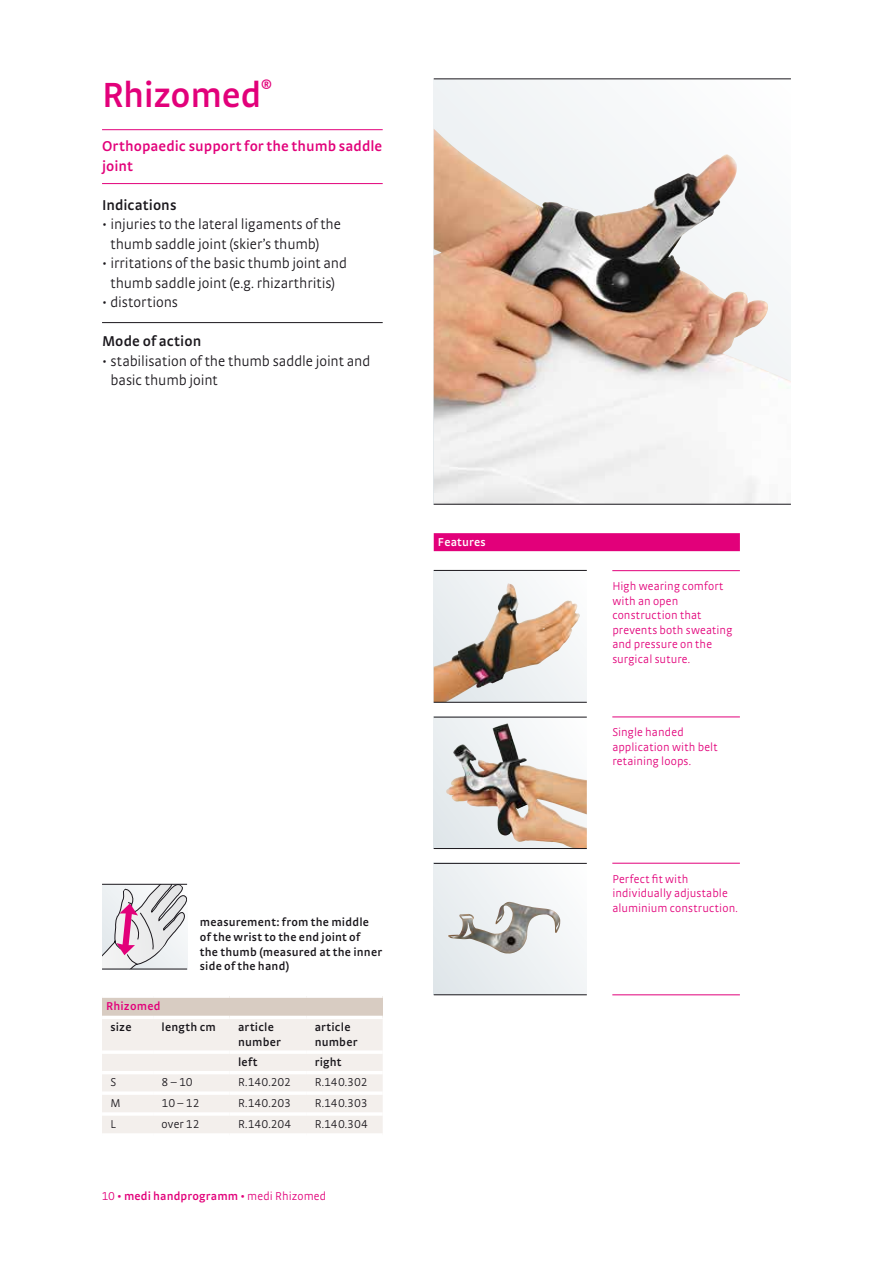
<style>
.page{position:relative;width:893px;height:1263px;background:#fff}
.page>*{position:absolute;margin:0;border:0;box-sizing:border-box;transform-origin:0 0}
.t1{font:600 36.75px "medi Strada Pro";letter-spacing:-.015em;color:#e2007a}
.t2{font:300 15px/19.5px "medi Strada Pro";letter-spacing:-.005em;color:#1a171c}
.t3{font:600 15px/19.5px "medi Strada Pro";letter-spacing:.005em;color:#e2007a}
.t4{font:600 15px "medi Strada Pro";letter-spacing:.005em;color:#1a171c}
.t5{font:300 12px/14.7px "medi Strada Pro";letter-spacing:.01em;color:#e2007a}
.t6{font:600 12px/14.7px "medi Strada Pro";letter-spacing:.015em;color:#1a171c}
.t7{font:300 12px "medi Strada Pro";letter-spacing:-.015em;color:#1a171c}
.t8{font:600 12px "medi Strada Pro";letter-spacing:.01em;color:#e2007a}
.t9{font:600 12px "medi Strada Pro";letter-spacing:.01em;color:#fff}
.s1{font-weight:300}
</style>
<div class="page">
<hr style="left:102px;top:129px;width:281px;height:1px;background:#e2007a">
<hr style="left:102px;top:183px;width:281px;height:1px;background:#e2007a">
<hr style="left:102px;top:322px;width:281px;height:1px;background:#1a171c">
<div style="left:434px;top:79px;width:357px;height:425px;background:#f5f7f9"></div>
<img style="left:434px;top:154px;width:357px;height:350px">
<hr style="left:434px;top:79px;width:357px;height:1px;background:#1a171c">
<hr style="left:434px;top:504px;width:357px;height:1px;background:#1a171c">
<hr style="left:612px;top:570px;width:128px;height:1px;background:#e2007a">
<hr style="left:612px;top:717px;width:128px;height:1px;background:#e2007a">
<hr style="left:612px;top:863px;width:128px;height:1px;background:#e2007a">
<hr style="left:612px;top:994px;width:128px;height:1px;background:#e2007a">
<svg style="left:434px;top:571px;width:153px;height:131px"></svg>
<img style="left:500px;top:583px;width:8px;height:19px">
<img style="left:434px;top:718px;width:153px;height:130px">
<img style="left:493px;top:723px;width:14px;height:36px">
<div style="left:434px;top:863px;width:153px;height:132px;background:linear-gradient(to right,#e4eaed,#f8f9fa)"></div>
<img style="left:448px;top:902px;width:112px;height:52px">
<div style="left:434px;top:533px;width:306px;height:18px;background:#e2007a"></div>
<hr style="left:434px;top:702px;width:153px;height:1px;background:#1a171c">
<hr style="left:434px;top:717px;width:153px;height:1px;background:#1a171c">
<hr style="left:434px;top:848px;width:153px;height:1px;background:#1a171c">
<hr style="left:434px;top:863px;width:153px;height:1px;background:#1a171c">
<hr style="left:434px;top:994px;width:153px;height:1px;background:#1a171c">
<hr style="left:434px;top:570px;width:153px;height:1px;background:#1a171c">
<svg style="left:102px;top:883px;width:86px;height:86px"></svg>
<hr style="left:102px;top:969px;width:85px;height:1px;background:#1a171c">
<hr style="left:102px;top:884px;width:85px;height:1px;background:#1a171c">
<div style="left:102px;top:996px;width:281px;height:21px;background:#d8ccc2"></div>
<div style="left:102px;top:1019px;width:281px;height:114px;background:#f3efec"></div>
<hr style="left:102px;top:1050px;width:51px;height:4px;background:#fff">
<hr style="left:153px;top:1050px;width:77px;height:4px;background:#fff">
<hr style="left:230px;top:1050px;width:76px;height:4px;background:#fff">
<hr style="left:306px;top:1050px;width:77px;height:4px;background:#fff">
<hr style="left:102px;top:1071px;width:51px;height:3px;background:#fff">
<hr style="left:153px;top:1071px;width:77px;height:3px;background:#fff">
<hr style="left:230px;top:1071px;width:76px;height:3px;background:#fff">
<hr style="left:306px;top:1071px;width:77px;height:3px;background:#fff">
<hr style="left:102px;top:1091px;width:51px;height:4px;background:#fff">
<hr style="left:153px;top:1091px;width:77px;height:4px;background:#fff">
<hr style="left:230px;top:1091px;width:76px;height:4px;background:#fff">
<hr style="left:306px;top:1091px;width:77px;height:4px;background:#fff">
<hr style="left:102px;top:1112px;width:51px;height:4px;background:#fff">
<hr style="left:153px;top:1112px;width:77px;height:4px;background:#fff">
<hr style="left:230px;top:1112px;width:76px;height:4px;background:#fff">
<hr style="left:306px;top:1112px;width:77px;height:4px;background:#fff">
<hr style="left:102px;top:994px;width:51px;height:4px;background:#fff">
<hr style="left:153px;top:994px;width:77px;height:4px;background:#fff">
<hr style="left:230px;top:994px;width:76px;height:4px;background:#fff">
<hr style="left:306px;top:994px;width:77px;height:4px;background:#fff">
<hr style="left:102px;top:1016px;width:51px;height:3px;background:#fff">
<hr style="left:153px;top:1016px;width:77px;height:3px;background:#fff">
<hr style="left:230px;top:1016px;width:76px;height:3px;background:#fff">
<hr style="left:306px;top:1016px;width:77px;height:3px;background:#fff">
<h1 class="t1" style="left:102px;top:71px;width:172px">Rhizomed<sup>®</sup></h1>
<p class="t3" style="left:102px;top:136px;width:282px">Orthopaedic support for the thumb saddle joint</p>
<p class="t4" style="left:102px;top:195px;width:76px">Indications</p>
<p class="t2" style="left:111px;top:214px;width:232px;text-indent:-9px">• injuries to the lateral ligaments of the thumb saddle joint (skier’s thumb)</p>
<p class="t2" style="left:102px;top:253px;width:247px;text-align:center">• irritations of the basic thumb joint and thumb saddle joint (e.g. rhizarthritis)</p>
<p class="t2" style="left:102px;top:292px;width:77px">• distortions</p>
<p class="t4" style="left:102px;top:331px;width:101px">Mode of action</p>
<p class="t2" style="left:111px;top:351px;width:261px;text-indent:-9px">• stabilisation of the thumb saddle joint and basic thumb joint</p>
<p class="t9" style="left:438px;top:534px;width:49px">Features</p>
<p class="t6" style="left:200px;top:915px;width:184px">measurement: from the middle of the wrist to the end joint of<br>the thumb (measured at the inner side of the hand)</p>
<p class="t8" style="left:106px;top:998px;width:56px">Rhizomed</p>
<p class="t6" style="left:111px;top:1019px;width:22px">size</p>
<p class="t6" style="left:162px;top:1019px;width:56px">length cm</p>
<p class="t6" style="left:238px;top:1019px;width:44px">article number</p>
<p class="t6" style="left:315px;top:1019px;width:44px">article number</p>
<p class="t6" style="left:238px;top:1054px;width:21px">left</p>
<p class="t6" style="left:315px;top:1054px;width:28px">right</p>
<p class="t7" style="left:111px;top:1075px;width:7px">S</p>
<p class="t7" style="left:162px;top:1075px;width:33px">8 – 10</p>
<p class="t7" style="left:238px;top:1075px;width:54px">R.140.202</p>
<p class="t7" style="left:315px;top:1075px;width:55px">R.140.302</p>
<p class="t7" style="left:111px;top:1095px;width:12px">M</p>
<p class="t7" style="left:162px;top:1095px;width:40px">10 – 12</p>
<p class="t7" style="left:238px;top:1095px;width:54px">R.140.203</p>
<p class="t7" style="left:315px;top:1095px;width:55px">R.140.303</p>
<p class="t7" style="left:111px;top:1116px;width:7px">L</p>
<p class="t7" style="left:162px;top:1116px;width:40px">over 12</p>
<p class="t7" style="left:238px;top:1116px;width:55px">R.140.204</p>
<p class="t7" style="left:315px;top:1116px;width:55px">R.140.304</p>
<p class="t8" style="left:102px;top:1188px;width:226px"><span class="s1">10</span> • medi handprogramm • <span class="s1">medi Rhizomed</span></p>
<p class="t5" style="left:612px;top:578px;width:122px">High wearing comfort with an open construction that prevents both sweating and pressure on the surgical suture.</p>
<p class="t5" style="left:612px;top:725px;width:107px">Single handed application with belt retaining loops.</p>
<p class="t5" style="left:612px;top:871px;width:127px">Perfect fit with individually adjustable aluminium construction.</p>
</div>
